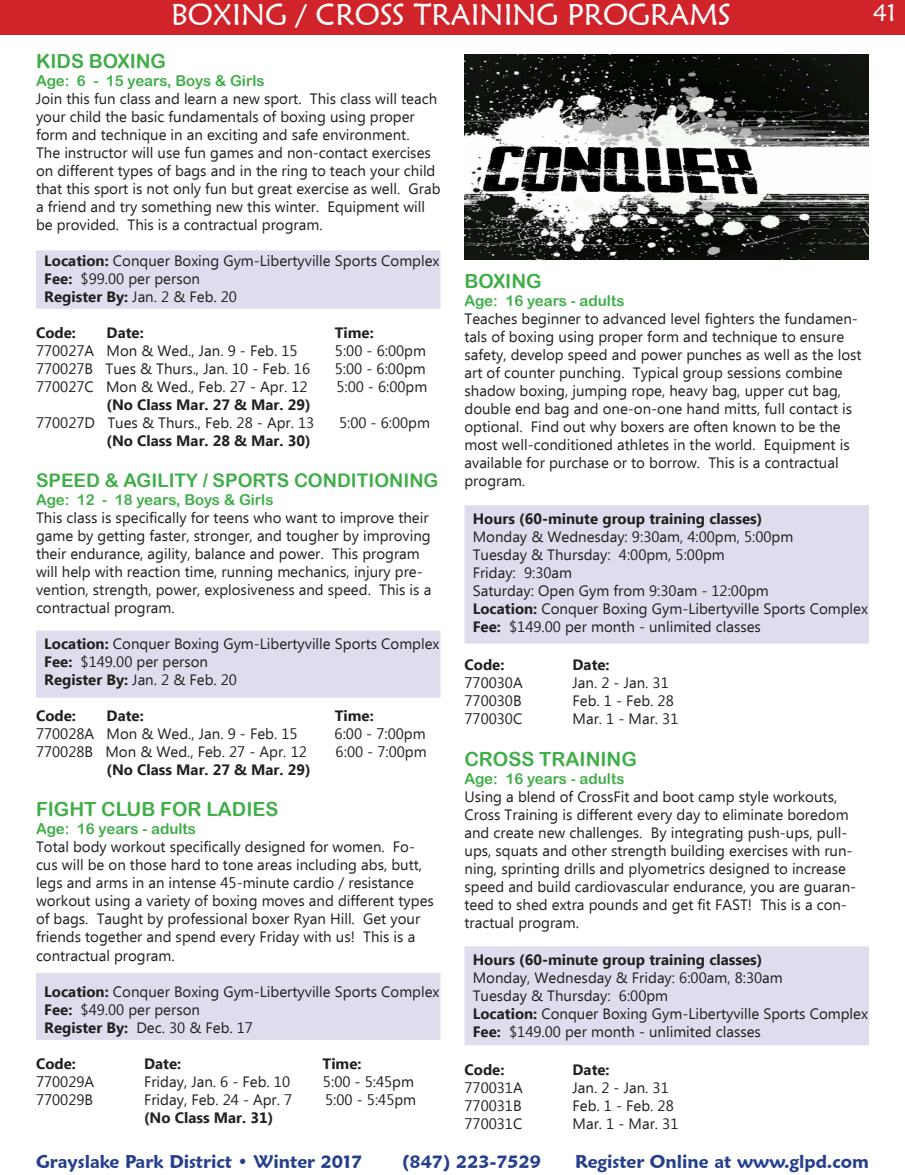
<style>
.page{position:relative;width:905px;height:1175px;background:#fff}
.page>*{position:absolute;margin:0;border:0;box-sizing:border-box;transform-origin:0 0}
.t1{font:30px "Maiandra GD";color:#fff}
.t2{font:24px "Maiandra GD";color:#fff}
.t3{font:19.5px "Arial Rounded MT Bold";color:#40ae49}
.t4{font:18.75px "Arial Rounded MT Bold";color:#40ae49}
.t5{font:600 18px "Maiandra GD";color:#253f8e}
.t6{font:15px/18px "Ebrima";color:#231f20}
.t7{font:700 15px "Ebrima";color:#231f20}
.t8{font:15px "Arial Rounded MT Bold";color:#40ae49}
.s1{font-weight:700}
</style>
<div class="page">
<div style="left:0;top:0;width:904px;height:34px;background:#d1232a"></div>
<div style="left:464px;top:505px;width:404px;height:138px;background:#e0dced"></div>
<div style="left:464px;top:946px;width:404px;height:99px;background:#e0dced;border:2px solid #e0dced"></div>
<div style="left:36px;top:973px;width:404px;height:67px;background:#e0dced"></div>
<div style="left:36px;top:630px;width:404px;height:67px;background:#e0dced;border:2px solid #e0dced"></div>
<div style="left:36px;top:250px;width:404px;height:59px;background:#e0dced;border:2px solid #e0dced"></div>
<img style="left:464px;top:54px;width:404px;height:205px">
<p class="t1" style="left:171px;top:-4px;width:561px">BOXING / CROSS TRAINING PROGRAMS</p>
<h2 class="t2" style="left:873px;top:-2px;width:25px">41</h2>
<p class="t3" style="left:36px;top:50px;width:131px">KIDS BOXING</p>
<p class="t8" style="left:36px;top:72px;width:230px">Age: 6 - 15 years, Boys &amp; Girls</p>
<p class="t6" style="left:36px;top:91px;width:406px">Join this fun class and learn a new sport. This class will teach your child the basic fundamentals of boxing using proper form and technique in an exciting and safe environment.<br>The instructor will use fun games and non-contact exercises on different types of bags and in the ring to teach your child that this sport is not only fun but great exercise as well. Grab a friend and try something new this winter. Equipment will be provided. This is a contractual program.</p>
<p class="t6" style="left:44px;top:253px;width:396px"><span class="s1">Location:</span> Conquer Boxing Gym-Libertyville Sports Complex</p>
<p class="t6" style="left:44px;top:271px;width:157px"><span class="s1">Fee:</span> $99.00 per person</p>
<p class="t6" style="left:44px;top:289px;width:194px"><span class="s1">Register By:</span> Jan. 2 &amp; Feb. 20</p>
<p class="t7" style="left:36px;top:322px;width:41px">Code:</p>
<p class="t7" style="left:107px;top:322px;width:39px">Date:</p>
<p class="t7" style="left:335px;top:322px;width:40px">Time:</p>
<p class="t6" style="left:36px;top:343px;width:263px">770027A Mon &amp; Wed., Jan. 9 - Feb. 15</p>
<p class="t6" style="left:335px;top:343px;width:92px">5:00 - 6:00pm</p>
<p class="t6" style="left:36px;top:361px;width:276px">770027B Tues &amp; Thurs., Jan. 10 - Feb. 16</p>
<p class="t6" style="left:335px;top:361px;width:92px">5:00 - 6:00pm</p>
<p class="t6" style="left:36px;top:379px;width:273px">770027C Mon &amp; Wed., Feb. 27 - Apr. 12</p>
<p class="t6" style="left:336px;top:379px;width:92px">5:00 - 6:00pm</p>
<p class="t7" style="left:106px;top:394px;width:205px">(No Class Mar. 27 &amp; Mar. 29)</p>
<p class="t6" style="left:36px;top:415px;width:280px">770027D Tues &amp; Thurs., Feb. 28 - Apr. 13</p>
<p class="t6" style="left:339px;top:415px;width:92px">5:00 - 6:00pm</p>
<p class="t7" style="left:106px;top:430px;width:205px">(No Class Mar. 28 &amp; Mar. 30)</p>
<p class="t4" style="left:36px;top:469px;width:404px">SPEED &amp; AGILITY / SPORTS CONDITIONING</p>
<p class="t8" style="left:36px;top:491px;width:239px">Age: 12 - 18 years, Boys &amp; Girls</p>
<p class="t6" style="left:36px;top:509px;width:397px">This class is specifically for teens who want to improve their game by getting faster, stronger, and tougher by improving their endurance, agility, balance and power. This program will help with reaction time, running mechanics, injury pre&shy;vention, strength, power, explosiveness and speed. This is a contractual program.</p>
<p class="t6" style="left:44px;top:635px;width:396px"><span class="s1">Location:</span> Conquer Boxing Gym-Libertyville Sports Complex</p>
<p class="t6" style="left:44px;top:653px;width:165px"><span class="s1">Fee:</span> $149.00 per person</p>
<p class="t6" style="left:44px;top:671px;width:194px"><span class="s1">Register By:</span> Jan. 2 &amp; Feb. 20</p>
<p class="t7" style="left:36px;top:704px;width:41px">Code:</p>
<p class="t7" style="left:107px;top:704px;width:39px">Date:</p>
<p class="t7" style="left:335px;top:704px;width:40px">Time:</p>
<p class="t6" style="left:36px;top:725px;width:263px">770028A Mon &amp; Wed., Jan. 9 - Feb. 15</p>
<p class="t6" style="left:334px;top:725px;width:92px">6:00 - 7:00pm</p>
<p class="t6" style="left:36px;top:743px;width:272px">770028B Mon &amp; Wed., Feb. 27 - Apr. 12</p>
<p class="t6" style="left:335px;top:743px;width:92px">6:00 - 7:00pm</p>
<p class="t7" style="left:106px;top:758px;width:205px">(No Class Mar. 27 &amp; Mar. 29)</p>
<p class="t3" style="left:36px;top:798px;width:244px">FIGHT CLUB FOR LADIES</p>
<p class="t8" style="left:36px;top:820px;width:161px">Age: 16 years - adults</p>
<p class="t6" style="left:36px;top:839px;width:399px">Total body workout specifically designed for women. Fo&shy;cus will be on those hard to tone areas including abs, butt, legs and arms in an intense 45-minute cardio / resistance workout using a variety of boxing moves and different types of bags. Taught by professional boxer Ryan Hill. Get your friends together and spend every Friday with us! This is a contractual program.</p>
<p class="t6" style="left:44px;top:983px;width:396px"><span class="s1">Location:</span> Conquer Boxing Gym-Libertyville Sports Complex</p>
<p class="t6" style="left:44px;top:1001px;width:157px"><span class="s1">Fee:</span> $49.00 per person</p>
<p class="t6" style="left:44px;top:1019px;width:210px"><span class="s1">Register By:</span> Dec. 30 &amp; Feb. 17</p>
<p class="t7" style="left:36px;top:1052px;width:41px">Code:</p>
<p class="t7" style="left:144px;top:1052px;width:39px">Date:</p>
<p class="t7" style="left:322px;top:1052px;width:40px">Time:</p>
<p class="t6" style="left:36px;top:1073px;width:60px">770029A</p>
<p class="t6" style="left:144px;top:1073px;width:147px">Friday, Jan. 6 - Feb. 10</p>
<p class="t6" style="left:323px;top:1073px;width:92px">5:00 - 5:45pm</p>
<p class="t6" style="left:36px;top:1091px;width:59px">770029B</p>
<p class="t6" style="left:144px;top:1091px;width:150px">Friday, Feb. 24 - Apr. 7</p>
<p class="t6" style="left:325px;top:1091px;width:92px">5:00 - 5:45pm</p>
<p class="t7" style="left:144px;top:1106px;width:131px">(No Class Mar. 31)</p>
<p class="t3" style="left:464px;top:270px;width:79px">BOXING</p>
<p class="t8" style="left:464px;top:292px;width:161px">Age: 16 years - adults</p>
<p class="t6" style="left:464px;top:311px;width:399px">Teaches beginner to advanced level fighters the fundamen&shy;tals of boxing using proper form and technique to ensure safety, develop speed and power punches as well as the lost art of counter punching. Typical group sessions combine shadow boxing, jumping rope, heavy bag, upper cut bag, double end bag and one-on-one hand mitts, full contact is optional. Find out why boxers are often known to be the most well-conditioned athletes in the world. Equipment is available for purchase or to borrow. This is a contractual program.</p>
<p class="t7" style="left:473px;top:508px;width:291px">Hours (60-minute group training classes)</p>
<p class="t6" style="left:472px;top:529px;width:322px">Monday &amp; Wednesday: 9:30am, 4:00pm, 5:00pm</p>
<p class="t6" style="left:472px;top:547px;width:253px">Tuesday &amp; Thursday: 4:00pm, 5:00pm</p>
<p class="t6" style="left:472px;top:565px;width:101px">Friday: 9:30am</p>
<p class="t6" style="left:472px;top:583px;width:297px">Saturday: Open Gym from 9:30am - 12:00pm</p>
<p class="t6" style="left:473px;top:601px;width:396px"><span class="s1">Location:</span> Conquer Boxing Gym-Libertyville Sports Complex</p>
<p class="t6" style="left:473px;top:619px;width:290px"><span class="s1">Fee:</span> $149.00 per month - unlimited classes</p>
<p class="t7" style="left:464px;top:653px;width:41px">Code:</p>
<p class="t7" style="left:572px;top:653px;width:39px">Date:</p>
<p class="t6" style="left:464px;top:675px;width:60px">770030A</p>
<p class="t6" style="left:572px;top:675px;width:98px">Jan. 2 - Jan. 31</p>
<p class="t6" style="left:464px;top:693px;width:59px">770030B</p>
<p class="t6" style="left:572px;top:693px;width:103px">Feb. 1 - Feb. 28</p>
<p class="t6" style="left:464px;top:711px;width:59px">770030C</p>
<p class="t6" style="left:572px;top:711px;width:107px">Mar. 1 - Mar. 31</p>
<p class="t3" style="left:464px;top:747px;width:174px">CROSS TRAINING</p>
<p class="t8" style="left:464px;top:769px;width:161px">Age: 16 years - adults</p>
<p class="t6" style="left:464px;top:788px;width:393px">Using a blend of CrossFit and boot camp style workouts, Cross Training is different every day to eliminate boredom and create new challenges. By integrating push-ups, pull&shy;ups, squats and other strength building exercises with run&shy;ning, sprinting drills and plyometrics designed to increase speed and build cardiovascular endurance, you are guaran&shy;teed to shed extra pounds and get fit FAST! This is a con&shy;tractual program.</p>
<p class="t7" style="left:473px;top:949px;width:291px">Hours (60-minute group training classes)</p>
<p class="t6" style="left:472px;top:970px;width:311px">Monday, Wednesday &amp; Friday: 6:00am, 8:30am</p>
<p class="t6" style="left:472px;top:988px;width:197px">Tuesday &amp; Thursday: 6:00pm</p>
<p class="t6" style="left:473px;top:1006px;width:396px"><span class="s1">Location:</span> Conquer Boxing Gym-Libertyville Sports Complex</p>
<p class="t6" style="left:473px;top:1024px;width:290px"><span class="s1">Fee:</span> $149.00 per month - unlimited classes</p>
<p class="t7" style="left:464px;top:1058px;width:41px">Code:</p>
<p class="t7" style="left:572px;top:1058px;width:39px">Date:</p>
<p class="t6" style="left:464px;top:1080px;width:60px">770031A</p>
<p class="t6" style="left:572px;top:1080px;width:98px">Jan. 2 - Jan. 31</p>
<p class="t6" style="left:464px;top:1098px;width:59px">770031B</p>
<p class="t6" style="left:572px;top:1098px;width:103px">Feb. 1 - Feb. 28</p>
<p class="t6" style="left:464px;top:1116px;width:59px">770031C</p>
<p class="t6" style="left:572px;top:1116px;width:107px">Mar. 1 - Mar. 31</p>
<p class="t5" style="left:36px;top:1150px;width:328px">Grayslake Park District • Winter 2017</p>
<p class="t5" style="left:402px;top:1150px;width:141px">(847) 223-7529</p>
<p class="t5" style="left:575px;top:1150px;width:295px">Register Online at www.glpd.com</p>
</div>
